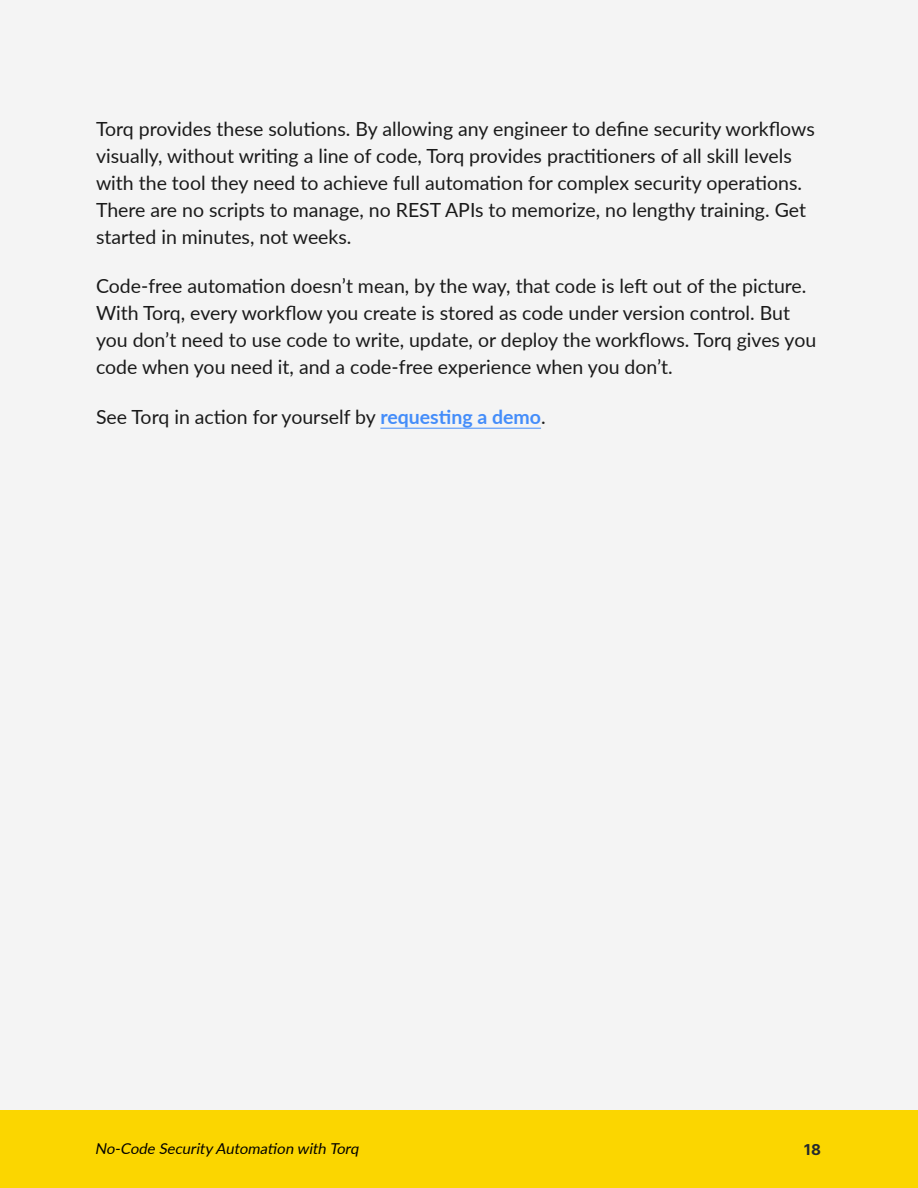
<style>
.page{position:relative;width:918px;height:1188px;background:#f4f4f4}
.page>*{position:absolute;margin:0;border:0;box-sizing:border-box;transform-origin:0 0}
.t1{font:19.5px/27px "Lato";color:#1a1a1a}
.t2{font:italic 15px "Lato";color:#000}
.t3{font:700 15px "Inter";color:#24292e}
.s1{font-weight:700;color:#448dfa}
</style>
<div class="page">
<div style="left:0;top:1110px;width:918px;height:78px;background:#fbd600"></div>
<hr style="left:380px;top:428px;width:161px;height:1px;background:#448dfa">
<p class="t1" style="left:96px;top:114px;width:720px">Torq provides these solutions. By allowing any engineer to define security workflows visually, without writing a line of code, Torq provides practitioners of all skill levels with the tool they need to achieve full automation for complex security operations.<br>There are no scripts to manage, no REST APIs to memorize, no lengthy training. Get started in minutes, not weeks.</p>
<p class="t1" style="left:96px;top:272px;width:722px">Code-free automation doesn’t mean, by the way, that code is left out of the picture.<br>With Torq, every workflow you create is stored as code under version control. But you don’t need to use code to write, update, or deploy the workflows. Torq gives you code when you need it, and a code-free experience when you don’t.</p>
<p class="t1" style="left:96px;top:402px;width:451px">See Torq in action for yourself by <span class="s1">requesting a demo</span>.</p>
<p class="t2" style="left:95px;top:1138px;width:269px">No-Code Security Automation with Torq</p>
<p class="t3" style="left:804px;top:1138px;width:19px">18</p>
</div>
